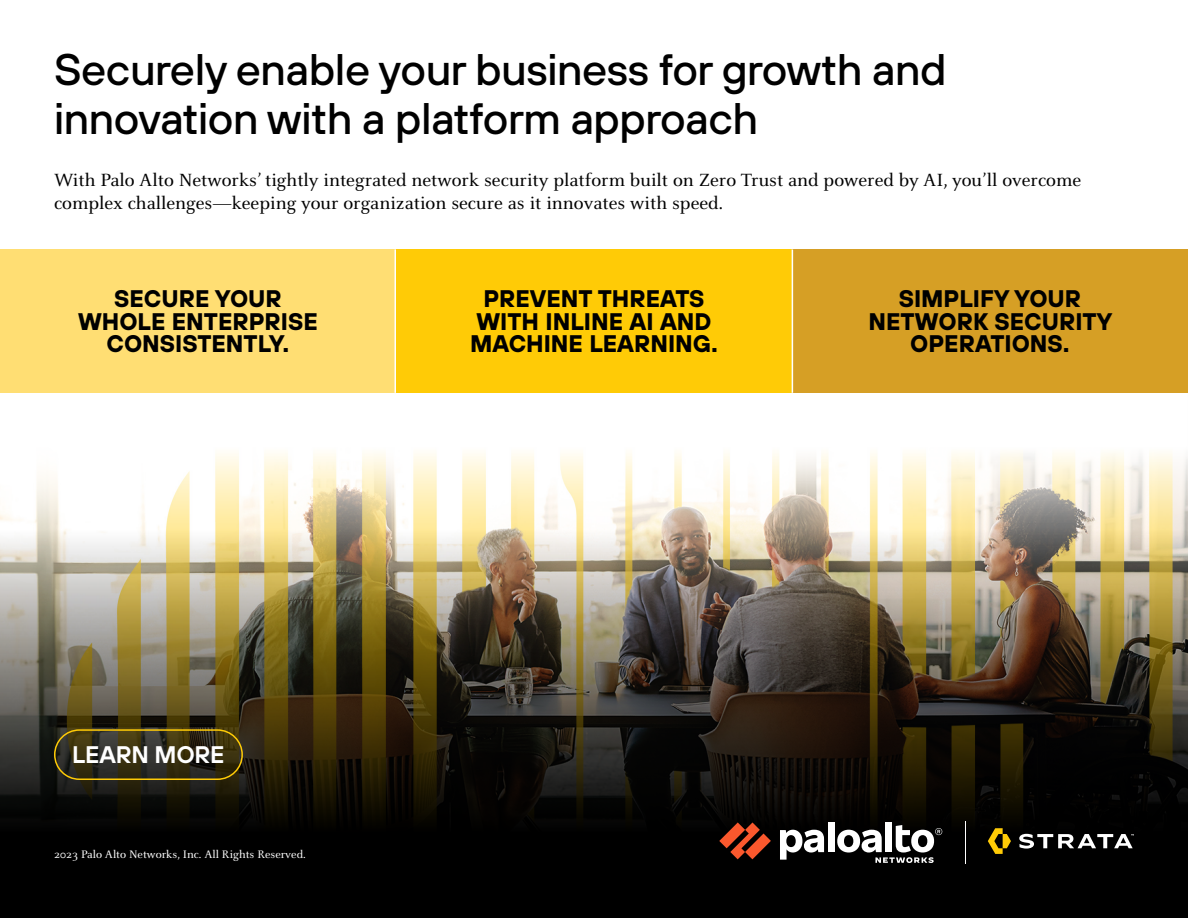
<style>
.page{position:relative;width:1188px;height:918px;background:#fff}
.page>*{position:absolute;margin:0;border:0;box-sizing:border-box;transform-origin:0 0}
.t1{font:500 44.25px/49.5px "TT Hoves";letter-spacing:-.01em;color:#000}
.t2{font:700 24px/22.5px "TT Hoves";color:#000;text-align:center}
.t3{font:600 24px "TT Hoves";letter-spacing:-.01em;color:#fff}
.t4{font:19.5px/23.4px "Celeste Pro";color:#000}
.t5{font:12px "Celeste Pro";color:#fff}
</style>
<div class="page">
<svg style="left:0;top:452px;width:1188px;height:78px"></svg>
<div style="left:0;top:832px;width:1188px;height:86px;background:#000"></div>
<img style="left:0;top:530px;width:1188px;height:304px">
<div style="left:0;top:249px;width:396px;height:144px;background:#ffde73"></div>
<div style="left:792px;top:249px;width:396px;height:144px;background:#d69f25"></div>
<div style="left:396px;top:249px;width:396px;height:144px;background:#ffcb06"></div>
<svg style="left:719px;top:822px;width:52px;height:37px"></svg>
<div style="left:828px;top:822px;width:6px;height:30px;background:#fff"></div>
<svg style="left:780px;top:830px;width:44px;height:30px"></svg>
<div style="left:885px;top:822px;width:7px;height:30px;background:#fff"></div>
<svg style="left:837px;top:825px;width:105px;height:38px"></svg>
<hr style="left:965px;top:821px;width:1px;height:43px;background:#fff">
<svg style="left:988px;top:828px;width:23px;height:26px"></svg>
<svg style="left:1019px;top:834px;width:115px;height:15px"></svg>
<hr style="left:394px;top:249px;width:2px;height:144px;background:#fff">
<hr style="left:792px;top:249px;width:1px;height:144px;background:#fff">
<div style="left:54px;top:729px;width:189px;height:51px;border:2px solid #ffcb06;border-radius:25px"></div>
<p class="t1" style="left:54px;top:44px;width:894px">Securely enable your business for growth and innovation with a platform approach</p>
<p class="t4" style="left:54px;top:168px;width:1029px">With Palo Alto Networks’ tightly integrated network security platform built on Zero Trust and powered by AI, you’ll overcome complex challenges—keeping your organization secure as it innovates with speed.</p>
<p class="t2" style="left:78px;top:286px;width:241px">SECURE YOUR<br>WHOLE ENTERPRISE<br>CONSISTENTLY.</p>
<p class="t2" style="left:869px;top:286px;width:245px">SIMPLIFY YOUR<br>NETWORK SECURITY<br>OPERATIONS.</p>
<p class="t2" style="left:483px;top:286px;width:223px">PREVENT THREATS</p>
<p class="t2" style="left:470px;top:309px;width:249px;text-align:left">WITH INLINE AI AND<br>MACHINE LEARNING.</p>
<p class="t3" style="left:72px;top:739px;width:154px">LEARN MORE</p>
<p class="t5" style="left:54px;top:847px;width:253px">2023 Palo Alto Networks, Inc. All Rights Reserved.</p>
</div>
